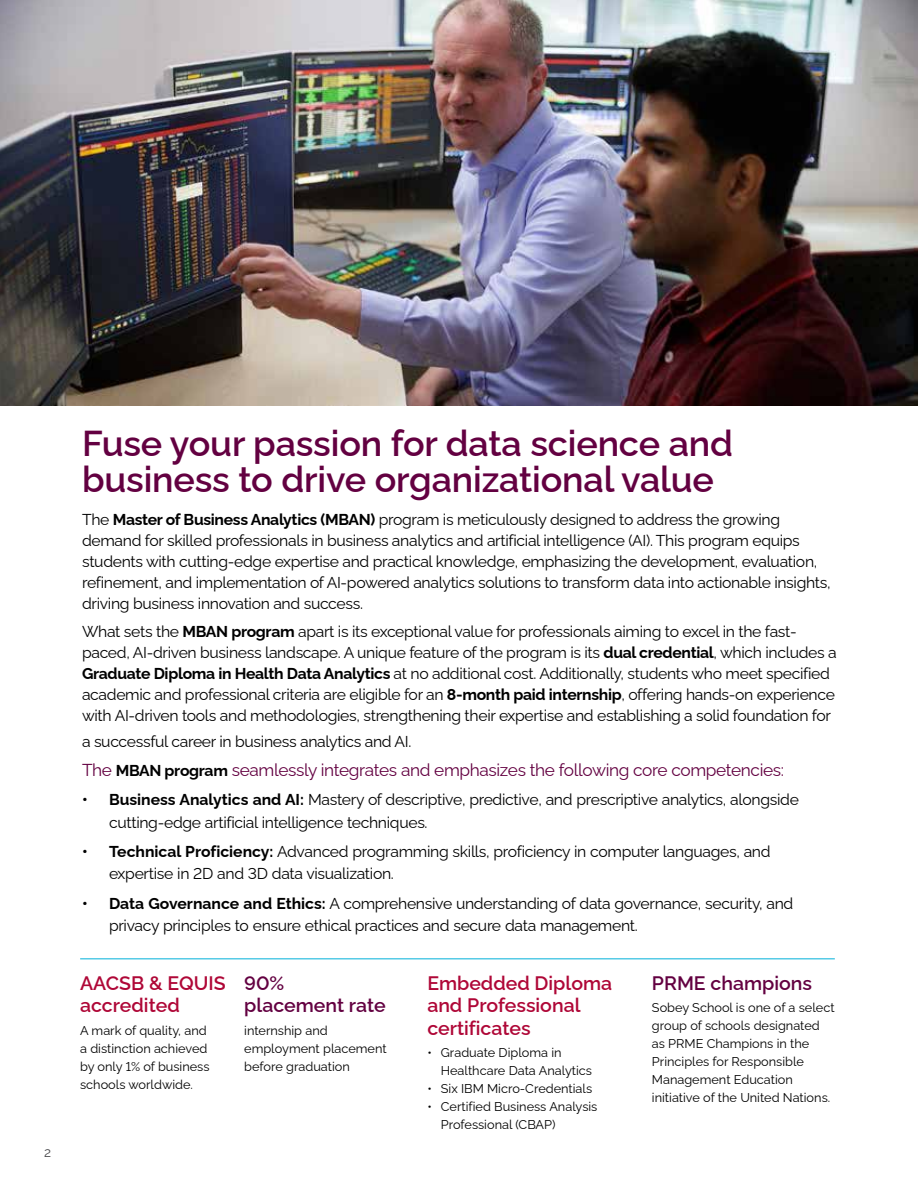
<style>
.page{position:relative;width:918px;height:1188px;background:#fff}
.page>*{position:absolute;margin:0;border:0;box-sizing:border-box;transform-origin:0 0}
.t1{font:600 36px/36px "Raleway";letter-spacing:-.005em;color:#630041}
.t2{font:600 19.5px/22.5px "Raleway";color:#af0737}
.t3{font:600 19.5px/22.5px "Raleway";color:#630041}
.t4{font:17.25px "Raleway";letter-spacing:-.02em;color:#630041}
.t5{font:15.75px/21px "Raleway";letter-spacing:-.02em;color:#000}
.t6{font:13.5px "Raleway";color:#4a4a4d}
.t7{font:12.75px/18px "Raleway";color:#000}
.s1{font-weight:700}
.s2{font-weight:700;font-size:15.75px;color:#000}
</style>
<div class="page">
<img style="left:0;top:0;width:918px;height:406px">
<hr style="left:80px;top:958px;width:755px;height:1px;background:#00b1da">
<p class="t6" style="left:44px;top:1142px;width:9px">2</p>
<h1 class="t1" style="left:82px;top:422px;width:653px">Fuse your passion for data science and business to drive organizational value</h1>
<p class="t5" style="left:82px;top:507px;width:750px">The <span class="s1">Master of Business Analytics (MBAN)</span> program is meticulously designed to address the growing demand for skilled professionals in business analytics and artificial intelligence (AI). This program equips students with cutting-edge expertise and practical knowledge, emphasizing the development, evaluation, refinement, and implementation of AI-powered analytics solutions to transform data into actionable insights, driving business innovation and success.</p>
<p class="t5" style="left:82px;top:619px;width:756px">What sets the <span class="s1">MBAN program</span> apart is its exceptional value for professionals aiming to excel in the fast&shy;paced, AI-driven business landscape. A unique feature of the program is its <span class="s1">dual credential</span>, which includes a <span class="s1">Graduate Diploma in Health Data Analytics</span> at no additional cost. Additionally, students who meet specified academic and professional criteria are eligible for an <span class="s1">8-month paid internship</span>, offering hands-on experience with AI-driven tools and methodologies, strengthening their expertise and establishing a solid foundation for</p>
<p class="t5" style="left:82px;top:729px;width:331px">a successful career in business analytics and AI.</p>
<p class="t4" style="left:82px;top:756px;width:704px">The <span class="s2">MBAN program</span> seamlessly integrates and emphasizes the following core competencies:</p>
<p class="t5" style="left:109px;top:786px;width:691px;line-height:22.5px;text-indent:-27px"><span class="s1">• Business Analytics and AI:</span> Mastery of descriptive, predictive, and prescriptive analytics, alongside cutting-edge artificial intelligence techniques.</p>
<p class="t5" style="left:109px;top:838px;width:663px;line-height:22.5px;text-indent:-27px"><span class="s1">• Technical Proficiency:</span> Advanced programming skills, proficiency in computer languages, and expertise in 2D and 3D data visualization.</p>
<p class="t5" style="left:109px;top:890px;width:686px;line-height:22.5px;text-indent:-27px"><span class="s1">• Data Governance and Ethics:</span> A comprehensive understanding of data governance, security, and privacy principles to ensure ethical practices and secure data management.</p>
<p class="t2" style="left:80px;top:970px;width:147px">AACSB &amp; EQUIS accredited</p>
<p class="t7" style="left:80px;top:1020px;width:131px">A mark of quality, and a distinction achieved by only 1% of business schools worldwide.</p>
<p class="t3" style="left:244px;top:970px;width:143px">90% placement rate</p>
<p class="t7" style="left:244px;top:1020px;width:144px">internship and employment placement before graduation</p>
<p class="t2" style="left:427px;top:970px;width:186px">Embedded Diploma and Professional certificates</p>
<p class="t7" style="left:441px;top:1042px;width:153px;text-indent:-14px">• Graduate Diploma in<br>Healthcare Data Analytics</p>
<p class="t7" style="left:427px;top:1078px;width:166px">• Six IBM Micro-Credentials</p>
<p class="t7" style="left:441px;top:1096px;width:158px;text-indent:-14px">• Certified Business Analysis<br>Professional (CBAP)</p>
<p class="t3" style="left:652px;top:970px;width:162px">PRME champions</p>
<p class="t7" style="left:652px;top:997px;width:184px">Sobey School is one of a select group of schools designated as PRME Champions in the<br>Principles for Responsible<br>Management Education initiative of the United Nations.</p>
</div>
